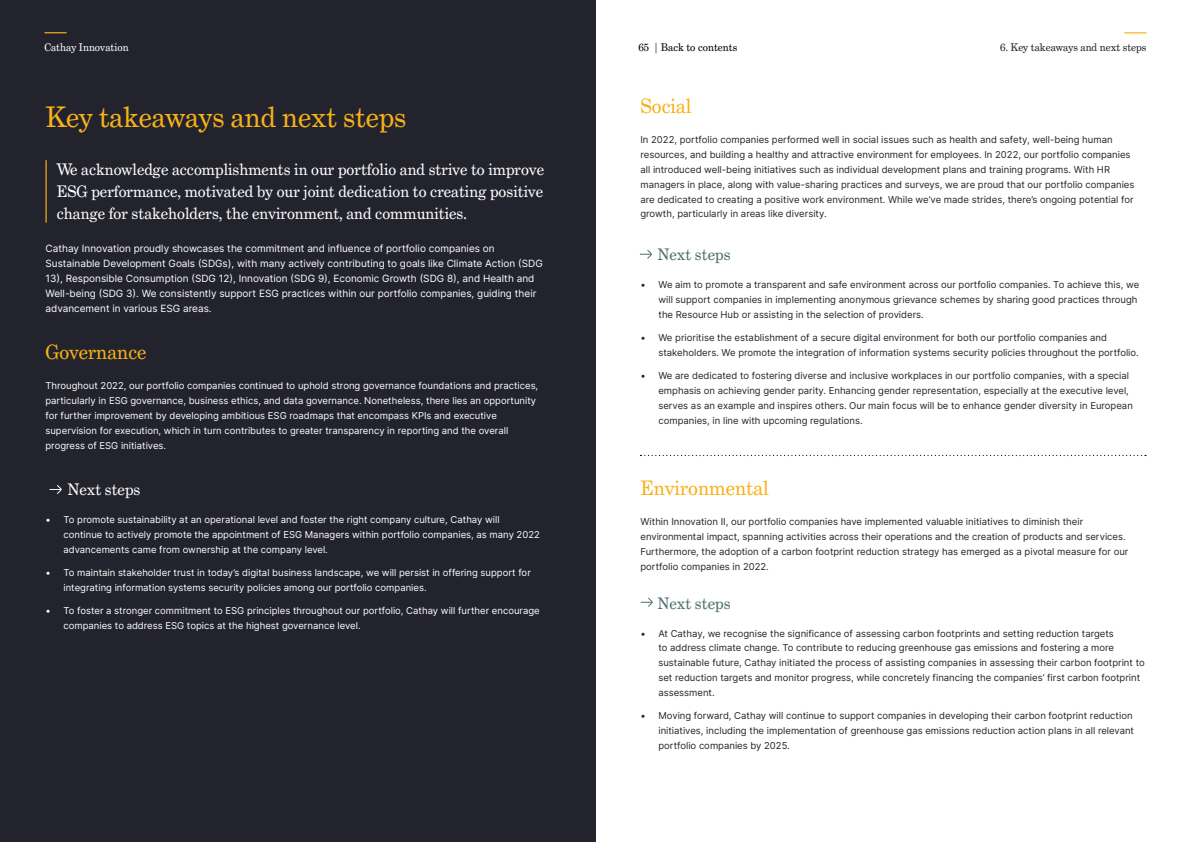
<style>
.page{position:relative;width:1191px;height:842px;background:#fff}
.page>*{position:absolute;margin:0;border:0;box-sizing:border-box;transform-origin:0 0}
.t1{font:28.4px "Grad";color:#f9b119}
.t2{font:20px "Grad";color:#f9b119}
.t3{font:16px/22px "Grad";color:#fff;text-align:justify}
.t4{font:16px "Grad";color:#4c6f6d}
.t5{font:10.7px "Grad";color:#000}
.t6{font:10.7px "Grad";color:#23232d}
.t7{font:10.7px "Grad";color:#fff}
.t8{font:10px/15px "Inter";color:#fff}
.t9{font:9.5px/14.9px "Inter";color:#23232d}
.t10{font:9.5px/14.9px "Inter";color:#fff}
</style>
<div class="page">
<svg style="left:1124px;top:32px;width:22px;height:1px"></svg>
<div style="left:0;top:0;width:595px;height:842px;background:#23232d"></div>
<svg style="left:44px;top:32px;width:23px;height:1px"></svg>
<hr style="left:45px;top:160px;width:2px;height:63px;background:#f9b119">
<svg style="left:50px;top:485px;width:12px;height:9px"></svg>
<svg style="left:640px;top:249px;width:12px;height:10px"></svg>
<svg style="left:640px;top:597px;width:13px;height:10px"></svg>
<svg style="left:640px;top:455px;width:506px;height:1px"></svg>
<p class="t7" style="left:44px;top:41px;width:86px">Cathay Innovation</p>
<p class="t5" style="left:638px;top:41px;width:101px">65 | Back to contents</p>
<p class="t5" style="left:1024px;top:41px;width:124px">Sustainability Report 2022</p>
<p class="t6" style="left:1000px;top:41px;width:148px">6. Key takeaways and next steps</p>
<h1 class="t1" style="left:45px;top:99px;width:362px">Key takeaways and next steps</h1>
<h3 class="t3" style="left:57px;top:158px;width:489px">We acknowledge accomplishments in our portfolio and strive to improve ESG performance, motivated by our joint dedication to creating positive change for stakeholders, the environment, and communities.</h3>
<p class="t8" style="left:45px;top:240px;width:499px">Cathay Innovation proudly showcases the commitment and influence of portfolio companies on Sustainable Development Goals (SDGs), with many actively contributing to goals like Climate Action (SDG 13), Responsible Consumption (SDG 12), Innovation (SDG 9), Economic Growth (SDG 8), and Health and Well-being (SDG 3). We consistently support ESG practices within our portfolio companies, guiding their advancement in various ESG areas.</p>
<h2 class="t2" style="left:45px;top:340px;width:102px">Governance</h2>
<p class="t10" style="left:45px;top:378px;width:494px">Throughout 2022, our portfolio companies continued to uphold strong governance foundations and practices, particularly in ESG governance, business ethics, and data governance. Nonetheless, there lies an opportunity for further improvement by developing ambitious ESG roadmaps that encompass KPIs and executive supervision for execution, which in turn contributes to greater transparency in reporting and the overall progress of ESG initiatives.</p>
<h3 class="t3" style="left:67px;top:478px;width:75px">Next steps</h3>
<p class="t10" style="left:63px;top:512px;width:478px;text-indent:-18px">• To promote sustainability at an operational level and foster the right company culture, Cathay will continue to actively promote the appointment of ESG Managers within portfolio companies, as many 2022 advancements came from ownership at the company level.</p>
<p class="t10" style="left:63px;top:565px;width:469px;text-indent:-18px">• To maintain stakeholder trust in today’s digital business landscape, we will persist in offering support for integrating information systems security policies among our portfolio companies.</p>
<p class="t10" style="left:63px;top:603px;width:478px;text-indent:-18px">• To foster a stronger commitment to ESG principles throughout our portfolio, Cathay will further encourage companies to address ESG topics at the highest governance level.</p>
<h2 class="t2" style="left:640px;top:94px;width:52px">Social</h2>
<p class="t9" style="left:640px;top:132px;width:495px">In 2022, portfolio companies performed well in social issues such as health and safety, well-being human resources, and building a healthy and attractive environment for employees. In 2022, our portfolio companies all introduced well-being initiatives such as individual development plans and training programs. With HR managers in place, along with value-sharing practices and surveys, we are proud that our portfolio companies are dedicated to creating a positive work environment. While we’ve made strides, there’s ongoing potential for growth, particularly in areas like diversity.</p>
<h3 class="t4" style="left:657px;top:244px;width:75px">Next steps</h3>
<p class="t9" style="left:658px;top:277px;width:482px;text-indent:-18px">• We aim to promote a transparent and safe environment across our portfolio companies. To achieve this, we will support companies in implementing anonymous grievance schemes by sharing good practices through the Resource Hub or assisting in the selection of providers.</p>
<p class="t9" style="left:658px;top:330px;width:482px;text-indent:-18px">• We prioritise the establishment of a secure digital environment for both our portfolio companies and stakeholders. We promote the integration of information systems security policies throughout the portfolio.</p>
<p class="t9" style="left:658px;top:368px;width:476px;text-indent:-18px">• We are dedicated to fostering diverse and inclusive workplaces in our portfolio companies, with a special emphasis on achieving gender parity. Enhancing gender representation, especially at the executive level, serves as an example and inspires others. Our main focus will be to enhance gender diversity in European companies, in line with upcoming regulations.</p>
<h2 class="t2" style="left:640px;top:476px;width:130px">Environmental</h2>
<p class="t9" style="left:640px;top:514px;width:489px">Within Innovation II, our portfolio companies have implemented valuable initiatives to diminish their environmental impact, spanning activities across their operations and the creation of products and services.<br>Furthermore, the adoption of a carbon footprint reduction strategy has emerged as a pivotal measure for our portfolio companies in 2022.</p>
<h3 class="t4" style="left:657px;top:593px;width:75px">Next steps</h3>
<p class="t9" style="left:658px;top:625px;width:488px;text-indent:-18px">• At Cathay, we recognise the significance of assessing carbon footprints and setting reduction targets<br>to address climate change. To contribute to reducing greenhouse gas emissions and fostering a more sustainable future, Cathay initiated the process of assisting companies in assessing their carbon footprint to set reduction targets and monitor progress, while concretely financing the companies’ first carbon footprint assessment.</p>
<p class="t9" style="left:658px;top:708px;width:477px;text-indent:-18px">• Moving forward, Cathay will continue to support companies in developing their carbon footprint reduction initiatives, including the implementation of greenhouse gas emissions reduction action plans in all relevant portfolio companies by 2025.</p>
</div>
